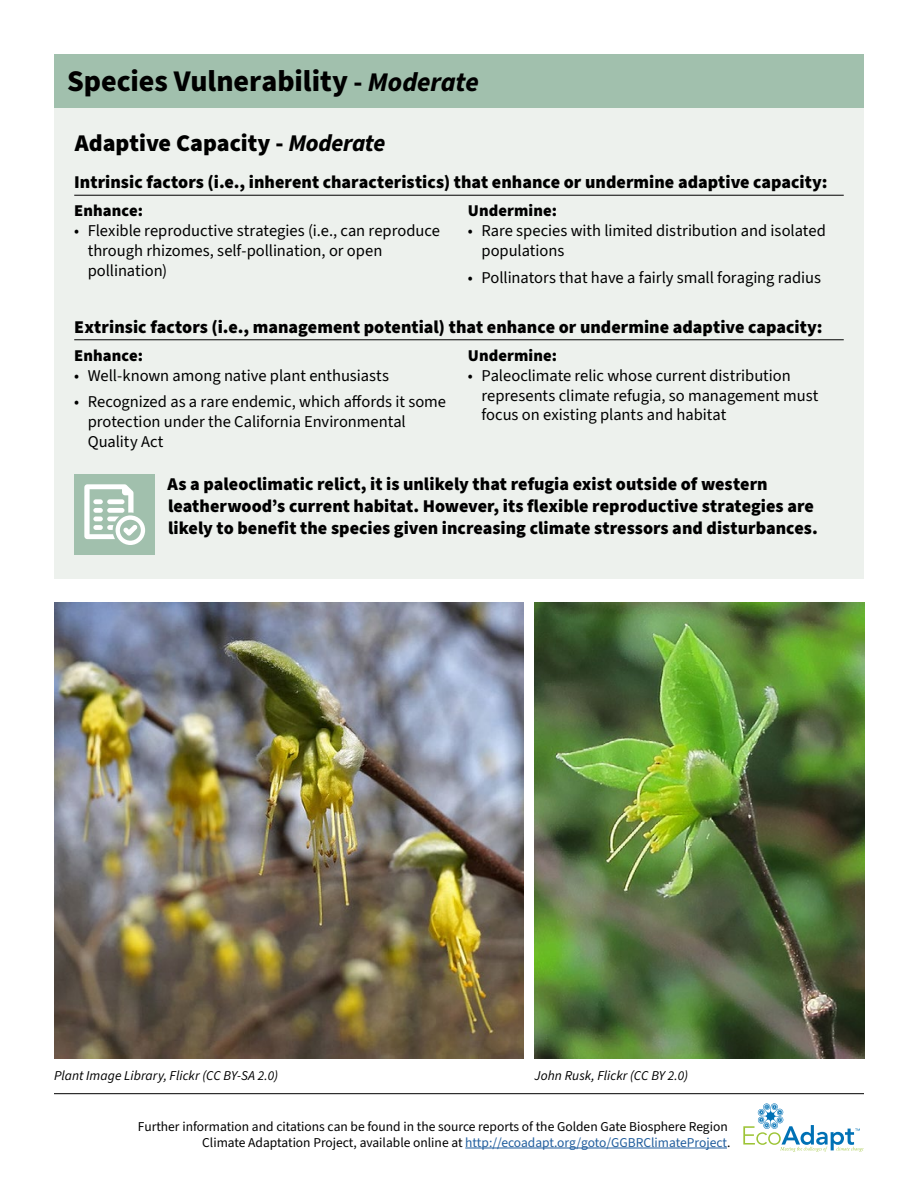
<style>
.page{position:relative;width:918px;height:1188px;background:#fff}
.page>*{position:absolute;margin:0;border:0;box-sizing:border-box;transform-origin:0 0}
.t1{font:800 30px "Source Sans 3";color:#000}
.t2{font:900 24px "Source Sans 3";color:#000}
.Subtitle{font:900 18px/21.6px "Source Sans 3";color:#000}
.subtitle{font:900 18px "Source Sans 3";color:#000}
.t3{font:16.5px/19.8px "Source Sans 3";letter-spacing:-.005em;color:#000}
.subtitle-2{font:900 16.5px "Source Sans 3";letter-spacing:.005em;color:#000}
.t4{font:13.5px/16.2px "Source Sans 3";color:#000;text-align:right}
.Photo_Credit{font:italic 13.5px "Source Sans 3";letter-spacing:.005em;color:#000}
.s1{font-size:27px}
.s2{font-style:italic;font-size:27px}
.s3{font-weight:800;font-style:italic}
.s4{color:#215e9e}
</style>
<div class="page">
<hr style="left:465px;top:1148px;width:262px;height:1px;background:#215e9e">
<svg style="left:743px;top:1103px;width:120px;height:49px"></svg>
<hr style="left:54px;top:1093px;width:810px;height:1px;background:#000">
<div style="left:54px;top:108px;width:810px;height:471px;background:#edf1ed"></div>
<div style="left:54px;top:54px;width:810px;height:54px;background:#a1c0ad"></div>
<hr style="left:74px;top:195px;width:770px;height:1px;background:#000">
<hr style="left:74px;top:339px;width:770px;height:1px;background:#000">
<div style="left:74px;top:474px;width:81px;height:81px;background:#a1c0ad"></div>
<svg style="left:84px;top:484px;width:61px;height:61px"></svg>
<img style="left:54px;top:603px;width:470px;height:456px">
<img style="left:535px;top:603px;width:330px;height:456px">
<h2 class="t1" style="left:67px;top:61px;width:413px">Species Vulnerability <span class="s1">-</span> <span class="s2">Moderate</span></h2>
<h3 class="t2" style="left:75px;top:127px;width:312px">Adaptive Capacity - <span class="s3">Moderate</span></h3>
<p class="subtitle" style="left:74px;top:170px;width:755px">Intrinsic factors (i.e., inherent characteristics) that enhance or undermine adaptive capacity:</p>
<p class="subtitle-2" style="left:74px;top:200px;width:70px">Enhance:</p>
<p class="t3" style="left:88px;top:221px;width:354px;text-indent:-14px">• Flexible reproductive strategies (i.e., can reproduce through rhizomes, self-pollination, or open pollination)</p>
<p class="subtitle-2" style="left:468px;top:200px;width:91px">Undermine:</p>
<p class="t3" style="left:481px;top:221px;width:346px;text-indent:-14px">• Rare species with limited distribution and isolated populations</p>
<p class="t3" style="left:468px;top:267px;width:354px">• Pollinators that have a fairly small foraging radius</p>
<p class="subtitle" style="left:74px;top:315px;width:750px">Extrinsic factors (i.e., management potential) that enhance or undermine adaptive capacity:</p>
<p class="subtitle-2" style="left:74px;top:344px;width:70px">Enhance:</p>
<p class="t3" style="left:74px;top:365px;width:316px">• Well-known among native plant enthusiasts</p>
<p class="t3" style="left:88px;top:392px;width:360px;text-indent:-14px">• Recognized as a rare endemic, which affords it some protection under the California Environmental<br>Quality Act</p>
<p class="subtitle-2" style="left:468px;top:344px;width:91px">Undermine:</p>
<p class="t3" style="left:481px;top:365px;width:338px;text-indent:-14px">• Paleoclimate relic whose current distribution represents climate refugia, so management must focus on existing plants and habitat</p>
<p class="Subtitle" style="left:168px;top:474px;width:652px">As a paleoclimatic relict, it is unlikely that refugia exist outside of western leatherwood’s current habitat. However, its flexible reproductive strategies are likely to benefit the species given increasing climate stressors and disturbances.</p>
<p class="Photo_Credit" style="left:54px;top:1067px;width:226px">Plant Image Library, Flickr (CC BY-SA 2.0)</p>
<p class="Photo_Credit" style="left:535px;top:1067px;width:155px">John Rusk, Flickr (CC BY 2.0)</p>
<p class="t4" style="left:138px;top:1119px;width:594px">Further information and citations can be found in the source reports of the Golden Gate Biosphere Region<br>Climate Adaptation Project, available online at <span class="s4">http://ecoadapt.org/goto/GGBRClimateProject</span>.</p>
</div>
